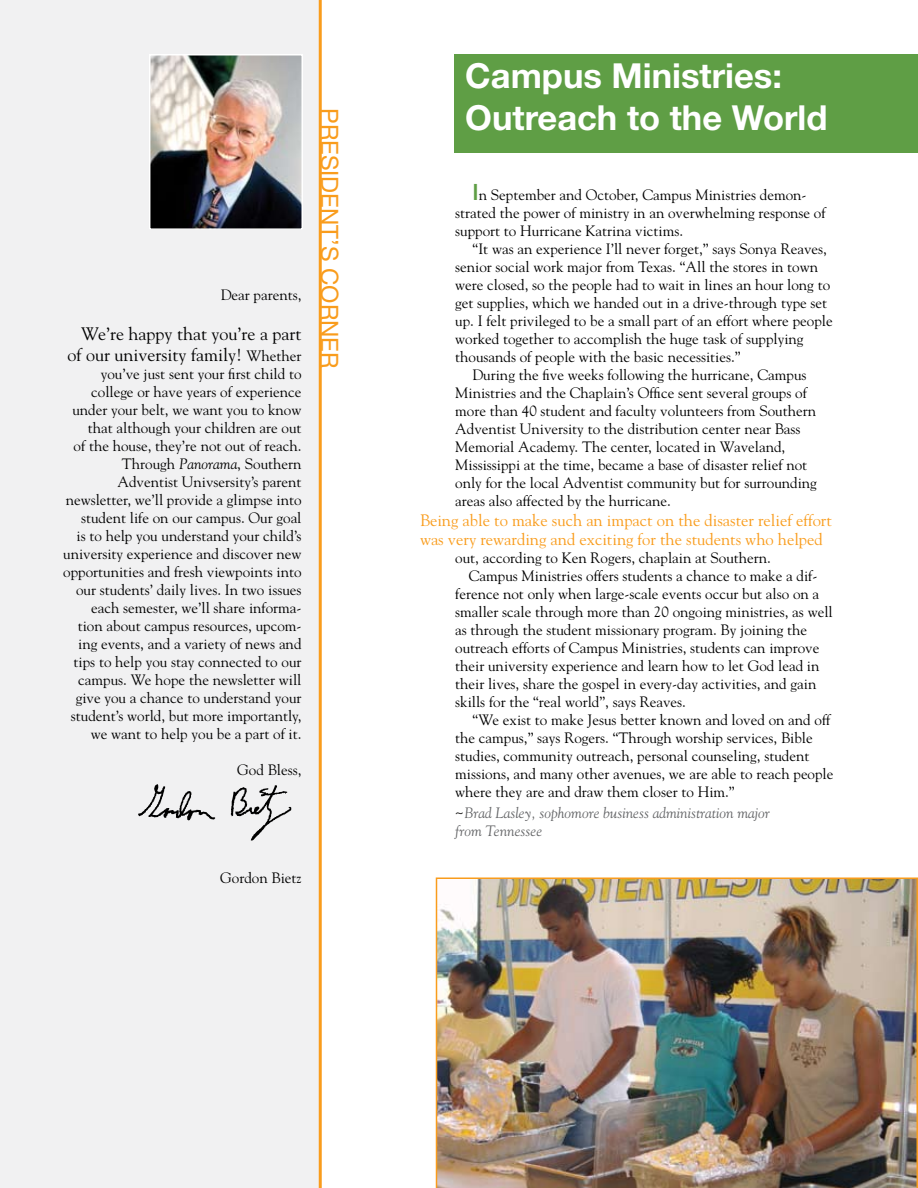
<style>
.page{position:relative;width:918px;height:1188px;background:#fff}
.page>*{position:absolute;margin:0;border:0;box-sizing:border-box;transform-origin:0 0}
.t1{font:700 34.5px/41.4px "Helvetica Neue";color:#fff}
.t2{font:24px "Helvetica Neue";color:#f99c1c}
.t3{font:18px/21.6px "Goudy";color:#000;text-align:right}
.t4{font:16.5px/19.8px "Goudy";color:#f99c1c}
.t5{font:15px/18px "Goudy";color:#000;text-align:right}
.t6{font:italic 15px/18px "Goudy";color:#636466}
.s1{font-size:15px}
.s2{font-style:italic}
.s3{font-family:"Helvetica Neue";font-weight:500;font-size:22.5px;color:#5f9e45}
.s4{font-style:normal;color:#000}
</style>
<div class="page">
<img style="left:436px;top:878px;width:482px;height:310px">
<div style="left:0;top:0;width:322px;height:1188px;background:#f1f1f2"></div>
<img style="left:152px;top:57px;width:148px;height:170px">
<div style="left:149px;top:54px;width:154px;height:176px;border:2px solid #fff"></div>
<svg style="left:138px;top:784px;width:153px;height:57px"></svg>
<div style="left:454px;top:54px;width:464px;height:99px;background:#5f9e45"></div>
<p class="t5" style="left:221px;top:286px;width:82px">Dear parents,</p>
<p class="t3" style="left:68px;top:322px;width:235px">We’re happy that you’re a part of our university family! <span class="s1">Whether</span></p>
<p class="t5" style="left:63px;top:365px;width:240px">you’ve just sent your first child to college or have years of experience under your belt, we want you to know that although your children are out<br>of the house, they’re not out of reach.<br>Through <span class="s2">Panorama</span>, Southern Adventist Univsersity’s parent newsletter, we’ll provide a glimpse into student life on our campus. Our goal<br>is to help you understand your child’s university experience and discover new opportunities and fresh viewpoints into our students’ daily lives. In two issues each semester, we’ll share informa&shy;tion about campus resources, upcom&shy;ing events, and a variety of news and tips to help you stay connected to our campus. We hope the newsletter will give you a chance to understand your student’s world, but more importantly, we want to help you be a part of it.</p>
<p class="t5" style="left:237px;top:761px;width:66px">God Bless,</p>
<h2 class="t2" style="left:344px;top:108px;width:262px;rotate:90deg">president’s corn er</h2>
<p class="t5" style="left:220px;top:869px;width:83px">Gordon Bietz</p>
<h1 class="t1" style="left:465px;top:55px;width:364px">Campus Ministries:<br>Outreach to the World</h1>
<p class="t5" style="left:455px;top:185px;width:372px;text-align:left;text-indent:17px"><span class="s3">I</span>n September and October, Campus Ministries demon&shy;strated the power of ministry in an overwhelming response of support to Hurricane Katrina victims.</p>
<p class="t5" style="left:472px;top:239px;width:356px">“It was an experience I’ll never forget,” says Sonya Reaves,</p>
<p class="t5" style="left:455px;top:257px;width:364px">senior social work major from Texas. “All the stores in town</p>
<p class="t5" style="left:455px;top:275px;width:376px">were closed, so the people had to wait in lines an hour long to</p>
<p class="t5" style="left:455px;top:293px;width:374px">get supplies, which we handed out in a drive-through type set</p>
<p class="t5" style="left:455px;top:311px;width:379px">up. I felt privileged to be a small part of an effort where people</p>
<p class="t5" style="left:455px;top:329px;width:350px">worked together to accomplish the huge task of supplying</p>
<p class="t5" style="left:455px;top:347px;width:287px">thousands of people with the basic necessities.”</p>
<p class="t5" style="left:472px;top:365px;width:336px">During the five weeks following the hurricane, Campus</p>
<p class="t5" style="left:455px;top:383px;width:353px">Ministries and the Chaplain’s Office sent several groups of</p>
<p class="t5" style="left:455px;top:401px;width:362px">more than 40 student and faculty volunteers from Southern</p>
<p class="t5" style="left:455px;top:419px;width:347px">Adventist University to the distribution center near Bass</p>
<p class="t5" style="left:455px;top:437px;width:332px">Memorial Academy. The center, located in Waveland,</p>
<p class="t5" style="left:455px;top:455px;width:353px">Mississippi at the time, became a base of disaster relief not</p>
<p class="t5" style="left:455px;top:473px;width:363px">only for the local Adventist community but for surrounding</p>
<p class="t5" style="left:455px;top:491px;width:217px">areas also affected by the hurricane.</p>
<p class="t4" style="left:420px;top:510px;width:413px">Being able to make such an impact on the disaster relief effort was very rewarding and exciting for the students who helped</p>
<p class="t5" style="left:455px;top:549px;width:317px">out, according to Ken Rogers, chaplain at Southern.</p>
<p class="t5" style="left:469px;top:567px;width:350px">Campus Ministries offers students a chance to make a dif-</p>
<p class="t5" style="left:455px;top:585px;width:366px">ference not only when large-scale events occur but also on a</p>
<p class="t5" style="left:455px;top:603px;width:379px">smaller scale through more than 20 ongoing ministries, as well</p>
<p class="t5" style="left:455px;top:621px;width:354px">as through the student missionary program. By joining the</p>
<p class="t5" style="left:455px;top:639px;width:366px">outreach efforts of Campus Ministries, students can improve</p>
<p class="t5" style="left:455px;top:657px;width:366px">their university experience and learn how to let God lead in</p>
<p class="t5" style="left:455px;top:675px;width:363px">their lives, share the gospel in every-day activities, and gain</p>
<p class="t5" style="left:455px;top:693px;width:232px">skills for the “real world”, says Reaves.</p>
<p class="t5" style="left:472px;top:711px;width:359px">“We exist to make Jesus better known and loved on and off</p>
<p class="t5" style="left:455px;top:729px;width:359px">the campus,” says Rogers. “Through worship services, Bible</p>
<p class="t5" style="left:455px;top:747px;width:356px">studies, community outreach, personal counseling, student</p>
<p class="t5" style="left:455px;top:765px;width:380px">missions, and many other avenues, we are able to reach people</p>
<p class="t5" style="left:455px;top:783px;width:281px">where they are and draw them closer to Him.”</p>
<p class="t6" style="left:455px;top:804px;width:316px"><span class="s4">~</span>Brad Lasley, sophomore business administration major from Tennessee</p>
</div>
